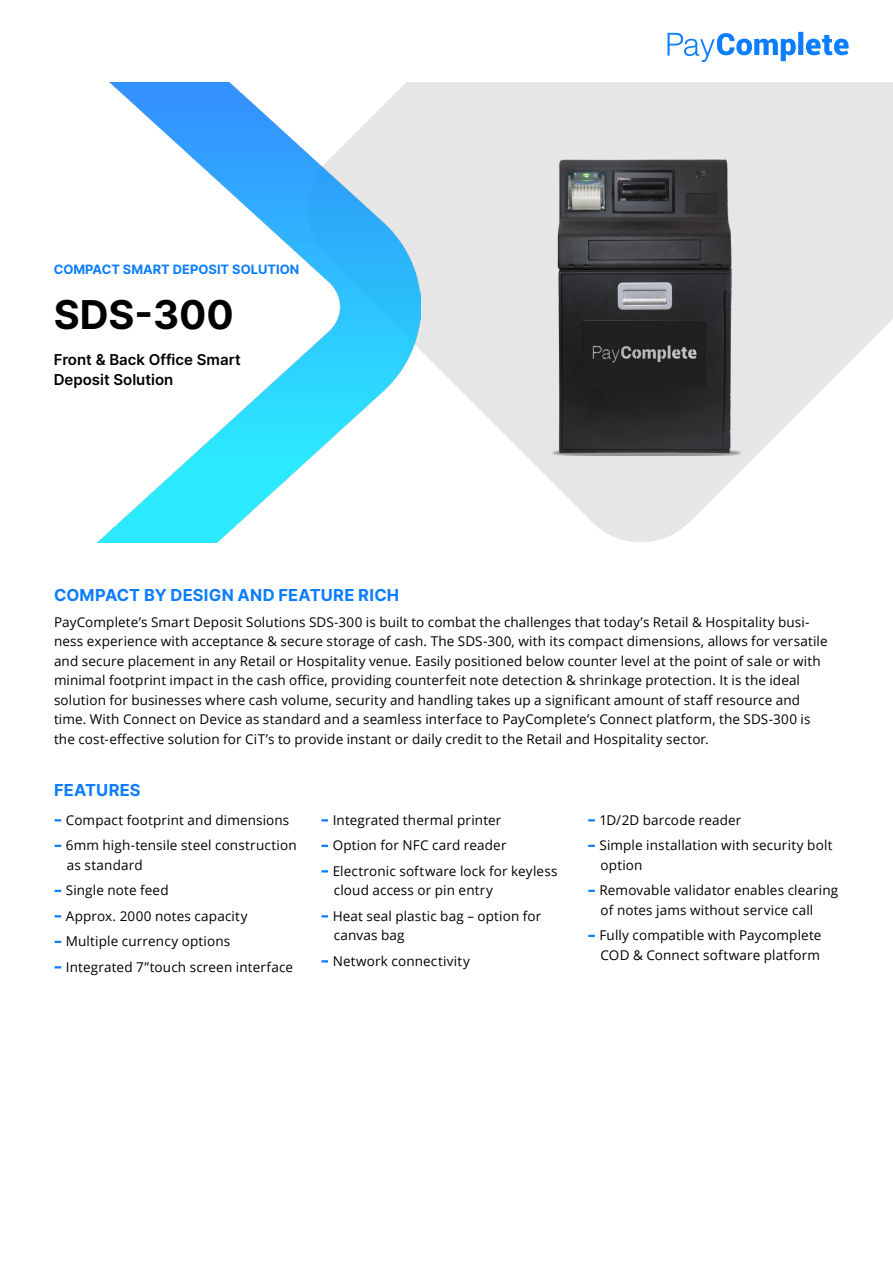
<style>
.page{position:relative;width:893px;height:1263px;background:#fff}
.page>*{position:absolute;margin:0;border:0;box-sizing:border-box;transform-origin:0 0}
.t1{font:39.75px "Inter";color:#000}
.Heading-1{font:16.5px "Inter";letter-spacing:.015em;color:#0b7dff}
.t2{font:15px/19.5px "Inter";color:#000}
.Body_Text{font:13.5px/19.5px "Open Sans";letter-spacing:.01em;color:#000}
.t3{font:12.9px "Inter";color:#0b7dff}
</style>
<div class="page">
<svg style="left:54px;top:819px;width:8px;height:3px"></svg>
<svg style="left:55px;top:819px;width:6px;height:2px"></svg>
<svg style="left:54px;top:844px;width:8px;height:3px"></svg>
<svg style="left:55px;top:845px;width:6px;height:2px"></svg>
<svg style="left:54px;top:889px;width:8px;height:3px"></svg>
<svg style="left:55px;top:890px;width:6px;height:2px"></svg>
<svg style="left:54px;top:915px;width:8px;height:3px"></svg>
<svg style="left:55px;top:915px;width:6px;height:2px"></svg>
<svg style="left:54px;top:940px;width:8px;height:3px"></svg>
<svg style="left:55px;top:941px;width:6px;height:2px"></svg>
<svg style="left:54px;top:966px;width:8px;height:3px"></svg>
<svg style="left:55px;top:966px;width:6px;height:2px"></svg>
<svg style="left:321px;top:819px;width:7px;height:2px"></svg>
<svg style="left:321px;top:845px;width:7px;height:2px"></svg>
<svg style="left:321px;top:870px;width:7px;height:2px"></svg>
<svg style="left:321px;top:915px;width:7px;height:2px"></svg>
<svg style="left:321px;top:960px;width:7px;height:2px"></svg>
<svg style="left:588px;top:819px;width:7px;height:2px"></svg>
<svg style="left:588px;top:845px;width:7px;height:2px"></svg>
<svg style="left:588px;top:890px;width:7px;height:2px"></svg>
<svg style="left:588px;top:935px;width:7px;height:2px"></svg>
<svg style="left:421px;top:82px;width:472px;height:460px;fill:#e6e6e6"></svg>
<img style="left:98px;top:82px;width:323px;height:460px">
<svg style="left:667px;top:32px;width:181px;height:30px"></svg>
<img style="left:537px;top:135px;width:212px;height:321px">
<p class="t3" style="left:54px;top:260px;width:247px">COMPACT SMART DEPOSIT SOLUTION</p>
<p class="t1" style="left:54px;top:286px;width:182px">SDS-300</p>
<p class="t2" style="left:54px;top:350px;width:189px">Front &amp; Back Office Smart<br>Deposit Solution</p>
<p class="Heading-1" style="left:54px;top:583px;width:347px">COMPACT BY DESIGN AND FEATURE RICH</p>
<p class="Body_Text" style="left:54px;top:611px;width:775px">PayComplete’s Smart Deposit Solutions SDS-300 is built to combat the challenges that today’s Retail &amp; Hospitality busi&shy;ness experience with acceptance &amp; secure storage of cash. The SDS-300, with its compact dimensions, allows for versatile and secure placement in any Retail or Hospitality venue. Easily positioned below counter level at the point of sale or with minimal footprint impact in the cash office, providing counterfeit note detection &amp; shrinkage protection. It is the ideal solution for businesses where cash volume, security and handling takes up a significant amount of staff resource and time. With Connect on Device as standard and a seamless interface to PayComplete’s Connect platform, the SDS-300 is the cost-effective solution for CiT’s to provide instant or daily credit to the Retail and Hospitality sector.</p>
<p class="Heading-1" style="left:54px;top:778px;width:88px">FEATURES</p>
<p class="Body_Text" style="left:66px;top:810px;width:225px">Compact footprint and dimensions</p>
<p class="Body_Text" style="left:66px;top:835px;width:232px">6mm high-tensile steel construction as standard</p>
<p class="Body_Text" style="left:66px;top:880px;width:104px">Single note feed</p>
<p class="Body_Text" style="left:66px;top:906px;width:183px">Approx. 2000 notes capacity</p>
<p class="Body_Text" style="left:66px;top:931px;width:166px">Multiple currency options</p>
<p class="Body_Text" style="left:66px;top:957px;width:229px">Integrated 7”touch screen interface</p>
<p class="Body_Text" style="left:333px;top:810px;width:170px">Integrated thermal printer</p>
<p class="Body_Text" style="left:333px;top:835px;width:175px">Option for NFC card reader</p>
<p class="Body_Text" style="left:333px;top:861px;width:226px">Electronic software lock for keyless cloud access or pin entry</p>
<p class="Body_Text" style="left:333px;top:906px;width:210px">Heat seal plastic bag – option for canvas bag</p>
<p class="Body_Text" style="left:333px;top:951px;width:139px">Network connectivity</p>
<p class="Body_Text" style="left:599px;top:810px;width:143px">1D/2D barcode reader</p>
<p class="Body_Text" style="left:599px;top:835px;width:234px">Simple installation with security bolt option</p>
<p class="Body_Text" style="left:599px;top:880px;width:240px">Removable validator enables clearing of notes jams without service call</p>
<p class="Body_Text" style="left:599px;top:925px;width:223px">Fully compatible with Paycomplete<br>COD &amp; Connect software platform</p>
</div>
